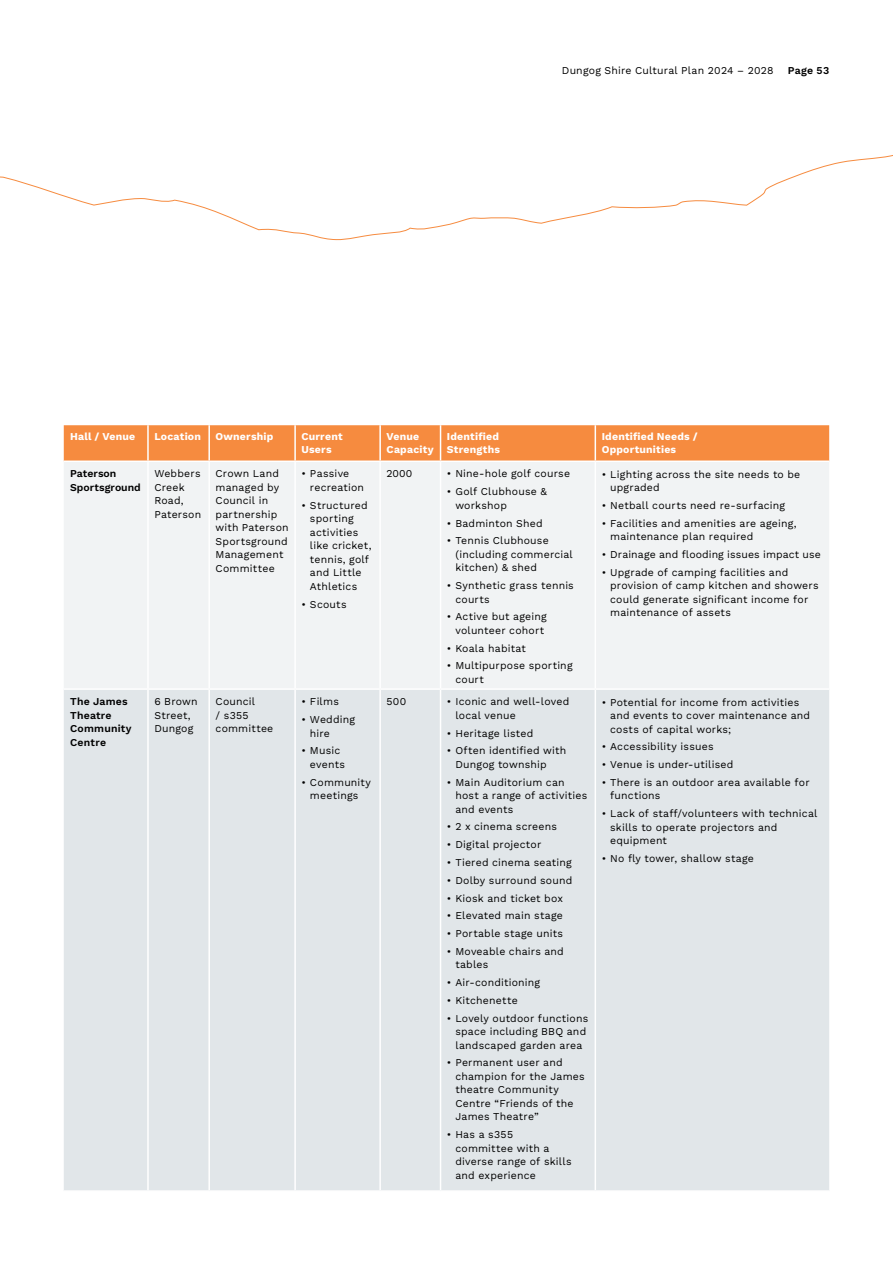
<style>
.page{position:relative;width:893px;height:1263px;background:#fff}
.page>*{position:absolute;margin:0;border:0;box-sizing:border-box;transform-origin:0 0}
.t1{font:10.5px/13.5px "Work Sans";letter-spacing:.02em;color:#000}
.t2{font:700 10.5px/13.5px "Work Sans";letter-spacing:.02em;color:#fff}
.t3{font:600 10.5px/13.5px "Work Sans";letter-spacing:.02em;color:#000}
.t4{font:600 10.5px/13.5px "Work Sans";color:#000}
</style>
<div class="page">
<svg style="left:0;top:155px;width:893px;height:85px"></svg>
<div style="left:64px;top:425px;width:765px;height:35px;background:#f68b3f"></div>
<div style="left:64px;top:462px;width:765px;height:226px;background:#f1f3f4"></div>
<div style="left:64px;top:690px;width:765px;height:500px;background:#e1e6e9"></div>
<hr style="left:147px;top:425px;width:2px;height:35px;background:#fff">
<hr style="left:208px;top:425px;width:2px;height:35px;background:#fff">
<hr style="left:294px;top:425px;width:2px;height:35px;background:#fff">
<hr style="left:379px;top:425px;width:2px;height:35px;background:#fff">
<hr style="left:440px;top:425px;width:1px;height:35px;background:#fff">
<hr style="left:595px;top:425px;width:1px;height:35px;background:#fff">
<hr style="left:147px;top:462px;width:2px;height:226px;background:#fff">
<hr style="left:208px;top:462px;width:2px;height:226px;background:#fff">
<hr style="left:294px;top:462px;width:2px;height:226px;background:#fff">
<hr style="left:379px;top:462px;width:2px;height:226px;background:#fff">
<hr style="left:440px;top:462px;width:1px;height:226px;background:#fff">
<hr style="left:595px;top:462px;width:1px;height:226px;background:#fff">
<hr style="left:147px;top:690px;width:2px;height:500px;background:#fff">
<hr style="left:208px;top:690px;width:2px;height:500px;background:#fff">
<hr style="left:294px;top:690px;width:2px;height:500px;background:#fff">
<hr style="left:379px;top:690px;width:2px;height:500px;background:#fff">
<hr style="left:440px;top:690px;width:1px;height:500px;background:#fff">
<hr style="left:595px;top:690px;width:1px;height:500px;background:#fff">
<p class="t1" style="left:562px;top:63px;width:213px">Dungog Shire Cultural Plan 2024 – 2028</p>
<p class="t3" style="left:788px;top:63px;width:43px">Page 53</p>
<p class="t2" style="left:70px;top:429px;width:67px">Hall / Venue</p>
<p class="t2" style="left:154px;top:429px;width:48px">Location</p>
<p class="t2" style="left:216px;top:429px;width:59px">Ownership</p>
<p class="t2" style="left:301px;top:429px;width:43px">Current<br>Users</p>
<p class="t2" style="left:387px;top:429px;width:49px">Venue<br>Capacity</p>
<p class="t2" style="left:447px;top:429px;width:55px">Identified<br>Strengths</p>
<p class="t2" style="left:602px;top:429px;width:98px">Identified Needs /<br>Opportunities</p>
<p class="t4" style="left:70px;top:467px;width:72px">Paterson<br>Sportsground</p>
<p class="t1" style="left:154px;top:467px;width:48px">Webbers<br>Creek<br>Road,<br>Paterson</p>
<p class="t1" style="left:216px;top:467px;width:75px">Crown Land managed by<br>Council in partnership with Paterson<br>Sportsground<br>Management<br>Committee</p>
<p class="t1" style="left:310px;top:467px;width:56px;text-indent:-9px">• Passive recreation</p>
<p class="t1" style="left:386px;top:467px;width:27px">2000</p>
<p class="t1" style="left:447px;top:467px;width:125px">• Nine-hole golf course</p>
<p class="t1" style="left:455px;top:484px;width:93px;text-indent:-9px">• Golf Clubhouse &amp; workshop</p>
<p class="t1" style="left:447px;top:516px;width:97px">• Badminton Shed</p>
<p class="t1" style="left:455px;top:533px;width:119px;text-indent:-9px">• Tennis Clubhouse (including commercial kitchen) &amp; shed</p>
<p class="t1" style="left:455px;top:578px;width:120px;text-indent:-9px">• Synthetic grass tennis courts</p>
<p class="t1" style="left:447px;top:609px;width:101px;text-align:center">• Active but ageing volunteer cohort</p>
<p class="t1" style="left:447px;top:641px;width:81px">• Koala habitat</p>
<p class="t1" style="left:455px;top:658px;width:119px;text-indent:-9px">• Multipurpose sporting court</p>
<p class="t1" style="left:610px;top:467px;width:192px;text-indent:-9px">• Lighting across the site needs to be upgraded</p>
<p class="t1" style="left:602px;top:498px;width:185px">• Netball courts need re-surfacing</p>
<p class="t1" style="left:610px;top:516px;width:188px;text-indent:-9px">• Facilities and amenities are ageing, maintenance plan required</p>
<p class="t1" style="left:602px;top:547px;width:221px">• Drainage and flooding issues impact use</p>
<p class="t1" style="left:610px;top:565px;width:210px;text-indent:-9px">• Upgrade of camping facilities and provision of camp kitchen and showers could generate significant income for maintenance of assets</p>
<p class="t1" style="left:310px;top:498px;width:63px;text-indent:-9px">• Structured sporting activities like cricket, tennis, golf and Little<br>Athletics</p>
<p class="t1" style="left:301px;top:597px;width:47px">• Scouts</p>
<p class="t3" style="left:70px;top:695px;width:63px">The James<br>Theatre<br>Community<br>Centre</p>
<p class="t1" style="left:154px;top:695px;width:45px">6 Brown<br>Street,<br>Dungog</p>
<p class="t1" style="left:216px;top:695px;width:59px">Council<br>/ s355 committee</p>
<p class="t1" style="left:301px;top:695px;width:39px">• Films</p>
<p class="t1" style="left:310px;top:712px;width:47px;text-indent:-9px">• Wedding hire</p>
<p class="t1" style="left:310px;top:744px;width:37px;text-indent:-9px">• Music events</p>
<p class="t1" style="left:301px;top:775px;width:71px;text-align:center">• Community meetings</p>
<p class="t1" style="left:386px;top:695px;width:21px">500</p>
<p class="t1" style="left:455px;top:695px;width:115px;text-indent:-9px">• Iconic and well-loved local venue</p>
<p class="t1" style="left:447px;top:726px;width:88px">• Heritage listed</p>
<p class="t1" style="left:455px;top:744px;width:112px;text-indent:-9px">• Often identified with<br>Dungog township</p>
<p class="t1" style="left:455px;top:775px;width:133px;text-indent:-9px">• Main Auditorium can host a range of activities and events</p>
<p class="t1" style="left:447px;top:820px;width:112px">• 2 x cinema screens</p>
<p class="t1" style="left:447px;top:837px;width:96px">• Digital projector</p>
<p class="t1" style="left:447px;top:855px;width:126px">• Tiered cinema seating</p>
<p class="t1" style="left:447px;top:873px;width:127px">• Dolby surround sound</p>
<p class="t1" style="left:447px;top:891px;width:118px">• Kiosk and ticket box</p>
<p class="t1" style="left:447px;top:908px;width:118px">• Elevated main stage</p>
<p class="t1" style="left:447px;top:926px;width:118px">• Portable stage units</p>
<p class="t1" style="left:455px;top:944px;width:110px;text-indent:-9px">• Moveable chairs and tables</p>
<p class="t1" style="left:447px;top:975px;width:95px">• Air-conditioning</p>
<p class="t1" style="left:447px;top:993px;width:72px">• Kitchenette</p>
<p class="t1" style="left:455px;top:1011px;width:134px;text-indent:-9px">• Lovely outdoor functions space including BBQ and landscaped garden area</p>
<p class="t1" style="left:455px;top:1055px;width:131px;text-indent:-9px">• Permanent user and champion for the James theatre Community<br>Centre “Friends of the<br>James Theatre”</p>
<p class="t1" style="left:455px;top:1127px;width:118px;text-indent:-9px">• Has a s355 committee with a diverse range of skills and experience</p>
<p class="t1" style="left:610px;top:695px;width:201px;text-indent:-9px">• Potential for income from activities and events to cover maintenance and costs of capital works;</p>
<p class="t1" style="left:602px;top:739px;width:113px">• Accessibility issues</p>
<p class="t1" style="left:602px;top:757px;width:133px">• Venue is under-utilised</p>
<p class="t1" style="left:610px;top:775px;width:201px;text-indent:-9px">• There is an outdoor area available for functions</p>
<p class="t1" style="left:610px;top:806px;width:209px;text-indent:-9px">• Lack of staff/volunteers with technical skills to operate projectors and equipment</p>
<p class="t1" style="left:602px;top:851px;width:154px">• No fly tower, shallow stage</p>
</div>
